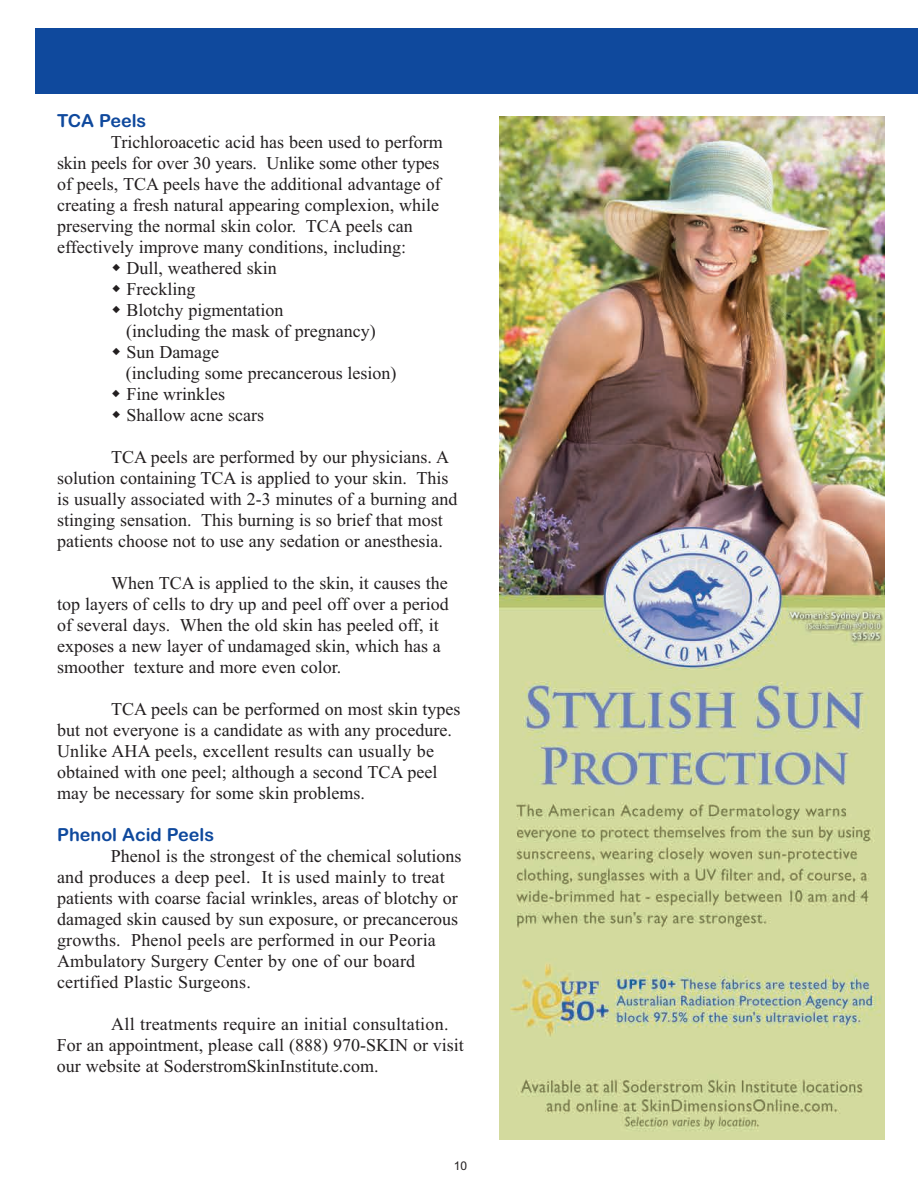
<style>
.page{position:relative;width:918px;height:1188px;background:#fff}
.page>*{position:absolute;margin:0;border:0;box-sizing:border-box;transform-origin:0 0}
.t1{font:18px/21px "Times New Roman";color:#231f20}
.t2{font:18px "Arial Rounded MT Bold";color:#0f499d}
.t3{font:12px "Arial";color:#231f20}
</style>
<div class="page">
<img style="left:35px;top:28px;width:882px;height:1112px">
<svg style="left:917px;top:28px;width:1px;height:66px"></svg>
<svg style="left:113px;top:264px;width:7px;height:7px"></svg>
<svg style="left:113px;top:285px;width:7px;height:7px"></svg>
<svg style="left:113px;top:306px;width:7px;height:7px"></svg>
<svg style="left:113px;top:348px;width:7px;height:7px"></svg>
<svg style="left:113px;top:390px;width:7px;height:7px"></svg>
<svg style="left:113px;top:411px;width:7px;height:7px"></svg>
<p class="t2" style="left:57px;top:110px;width:91px">TCA Peels</p>
<p class="t1" style="left:111px;top:131px;width:333px">Trichloroacetic acid has been used to perform</p>
<p class="t1" style="left:57px;top:152px;width:384px">skin peels for over 30 years. Unlike some other types</p>
<p class="t1" style="left:57px;top:173px;width:385px">of peels, TCA peels have the additional advantage of</p>
<p class="t1" style="left:57px;top:194px;width:384px">creating a fresh natural appearing complexion, while</p>
<p class="t1" style="left:57px;top:215px;width:357px">preserving the normal skin color. TCA peels can</p>
<p class="t1" style="left:57px;top:236px;width:350px">effectively improve many conditions, including:</p>
<p class="t1" style="left:126px;top:257px;width:152px">Dull, weathered skin</p>
<p class="t1" style="left:126px;top:278px;width:70px">Freckling</p>
<p class="t1" style="left:126px;top:299px;width:158px">Blotchy pigmentation</p>
<p class="t1" style="left:126px;top:320px;width:251px">(including the mask of pregnancy)</p>
<p class="t1" style="left:127px;top:341px;width:94px">Sun Damage</p>
<p class="t1" style="left:126px;top:362px;width:272px">(including some precancerous lesion)</p>
<p class="t1" style="left:126px;top:383px;width:100px">Fine wrinkles</p>
<p class="t1" style="left:126px;top:404px;width:139px">Shallow acne scars</p>
<p class="t1" style="left:57px;top:446px;width:402px;text-indent:54px">TCA peels are performed by our physicians. A solution containing TCA is applied to your skin. This is usually associated with 2-3 minutes of a burning and stinging sensation. This burning is so brief that most patients choose not to use any sedation or anesthesia.</p>
<p class="t1" style="left:57px;top:572px;width:393px;text-indent:54px">When TCA is applied to the skin, it causes the top layers of cells to dry up and peel off over a period of several days. When the old skin has peeled off, it exposes a new layer of undamaged skin, which has a smoother texture and more even color.</p>
<p class="t1" style="left:57px;top:698px;width:405px;text-indent:54px">TCA peels can be performed on most skin types but not everyone is a candidate as with any procedure.<br>Unlike AHA peels, excellent results can usually be obtained with one peel; although a second TCA peel may be necessary for some skin problems.</p>
<p class="t2" style="left:57px;top:824px;width:159px">Phenol Acid Peels</p>
<p class="t1" style="left:111px;top:845px;width:352px">Phenol is the strongest of the chemical solutions</p>
<p class="t1" style="left:57px;top:866px;width:389px">and produces a deep peel. It is used mainly to treat</p>
<p class="t1" style="left:57px;top:887px;width:402px">patients with coarse facial wrinkles, areas of blotchy or</p>
<p class="t1" style="left:57px;top:908px;width:403px">damaged skin caused by sun exposure, or precancerous</p>
<p class="t1" style="left:57px;top:929px;width:380px">growths. Phenol peels are performed in our Peoria</p>
<p class="t1" style="left:57px;top:950px;width:360px">Ambulatory Surgery Center by one of our board</p>
<p class="t1" style="left:57px;top:971px;width:195px">certified Plastic Surgeons.</p>
<p class="t1" style="left:57px;top:1013px;width:409px;text-indent:54px">All treatments require an initial consultation.<br>For an appointment, please call (888) 970-SKIN or visit our website at SoderstromSkinInstitute.com.</p>
<p class="t3" style="left:454px;top:1158px;width:15px">10</p>
</div>
